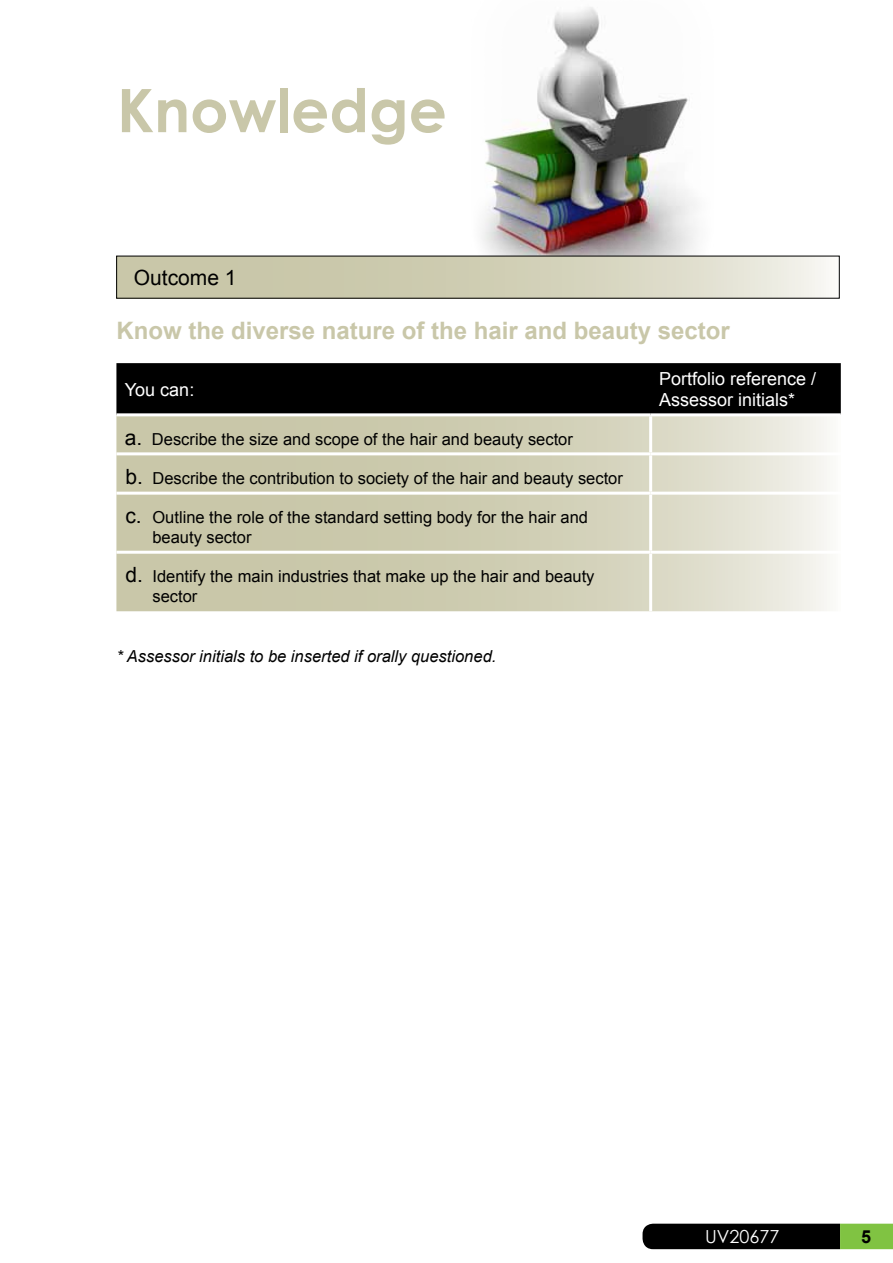
<style>
.page{position:relative;width:893px;height:1263px;background:#fff}
.page>*{position:absolute;margin:0;border:0;box-sizing:border-box;transform-origin:0 0}
.t1{font:700 60px "Century Gothic";color:#c9c7a9}
.t2{font:700 24px "Arial";color:#c9c7a9}
.t3{font:21px "Arial";color:#000}
.t4{font:18px/21.6px "Arial";color:#fff}
.t5{font:18px "Century Gothic";color:#fff}
.t6{font:700 18px "Arial";color:#000}
.t7{font:16.5px/19.8px "Arial";color:#000}
.t8{font:italic 16.5px "Arial";color:#000}
.s1{font-size:21px}
</style>
<div class="page">
<img style="left:469px;top:7px;width:247px;height:249px">
<svg style="left:118px;top:258px;width:708px;height:38px;background:#d3d2ba"></svg>
<div style="left:116px;top:363px;width:725px;height:50px;background:#000"></div>
<svg style="left:116px;top:416px;width:714px;height:195px;background:#d3d1b9"></svg>
<hr style="left:649px;top:416px;width:3px;height:36px;background:#fff">
<hr style="left:651px;top:452px;width:190px;height:3px;background:#fff">
<hr style="left:649px;top:455px;width:3px;height:37px;background:#fff">
<hr style="left:651px;top:492px;width:190px;height:3px;background:#fff">
<hr style="left:649px;top:495px;width:3px;height:56px;background:#fff">
<hr style="left:116px;top:551px;width:535px;height:3px;background:#fff">
<hr style="left:651px;top:551px;width:190px;height:3px;background:#fff">
<hr style="left:649px;top:554px;width:3px;height:57px;background:#fff">
<hr style="left:116px;top:452px;width:535px;height:3px;background:#fff">
<hr style="left:116px;top:492px;width:535px;height:3px;background:#fff">
<svg style="left:642px;top:1224px;width:251px;height:25px;background:#1d2b10"></svg>
<h1 class="t1" style="left:117px;top:65px;width:331px">Knowledge</h1>
<p class="t3" style="left:134px;top:264px;width:104px">Outcome 1</p>
<h2 class="t2" style="left:116px;top:315px;width:615px">Know the diverse nature of the hair and beauty sector</h2>
<p class="t4" style="left:125px;top:379px;width:71px">You can:</p>
<p class="t4" style="left:659px;top:368px;width:159px">Portfolio reference /<br>Assessor initials*</p>
<p class="t7" style="left:125px;top:430px;width:449px"><span class="s1">a.</span> Describe the size and scope of the hair and beauty sector</p>
<p class="t7" style="left:125px;top:469px;width:499px"><span class="s1">b.</span> Describe the contribution to society of the hair and beauty sector</p>
<p class="t7" style="left:152px;top:508px;width:437px;text-indent:-27px"><span class="s1">c.</span> Outline the role of the standard setting body for the hair and beauty sector</p>
<p class="t7" style="left:152px;top:567px;width:444px;text-indent:-27px"><span class="s1">d.</span> Identify the main industries that make up the hair and beauty sector</p>
<p class="t8" style="left:116px;top:645px;width:381px">* Assessor initials to be inserted if orally questioned.</p>
<p class="t5" style="left:705px;top:1223px;width:76px">UV20677</p>
<p class="t6" style="left:861px;top:1225px;width:12px">5</p>
</div>
